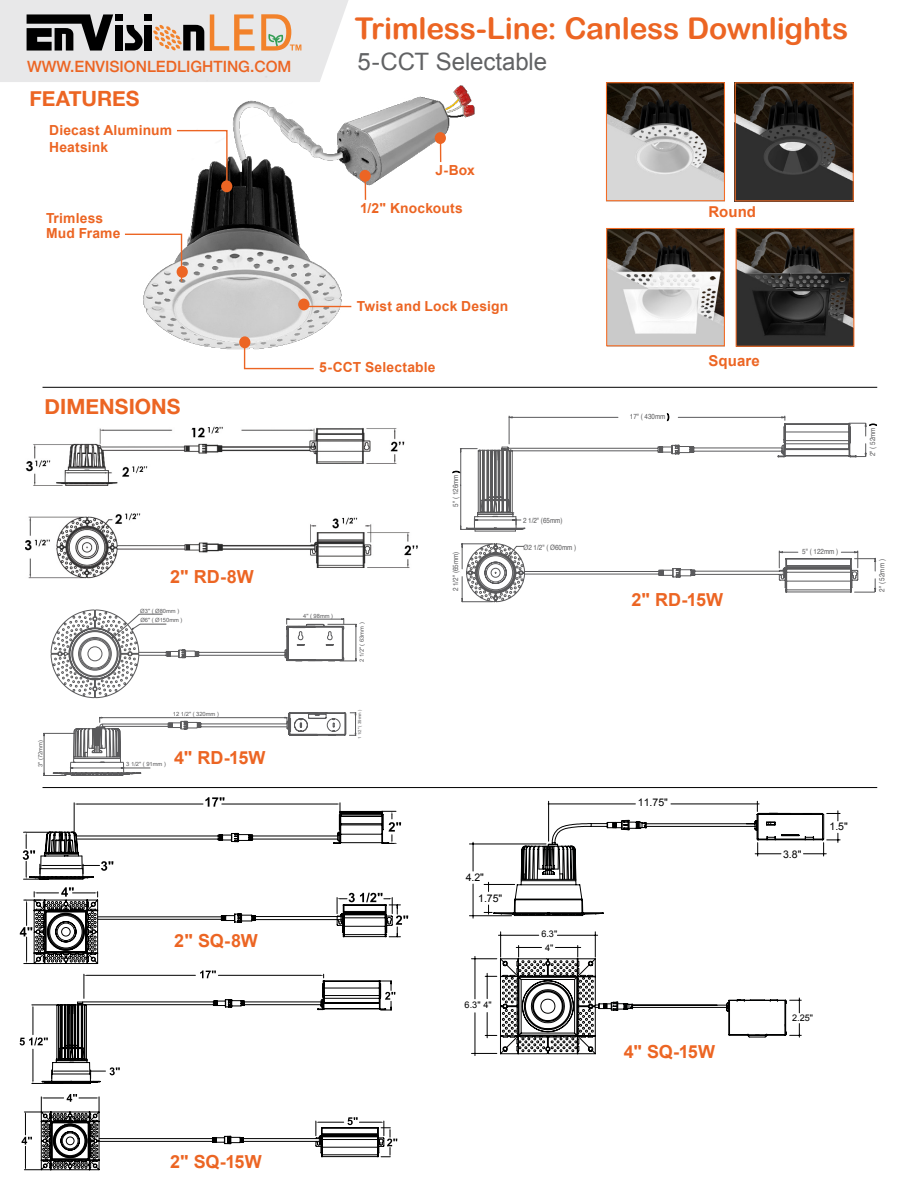
<style>
.page{position:relative;width:918px;height:1188px;background:#fff}
.page>*{position:absolute;margin:0;border:0;box-sizing:border-box;transform-origin:0 0}
.t1{font:30px "Arial Rounded MT Bold";letter-spacing:-.01em;color:#ec6523}
.t2{font:24px "Arial";letter-spacing:-.005em;color:#616264}
.t3{font:700 21px "Helvetica Neue";color:#ec6523}
.t4{font:700 18px "Arial";letter-spacing:-.005em;color:#ec6523}
.t5{font:500 15.6px "Helvetica Neue";color:#ec6523}
.t6{font:700 15px "Arial";letter-spacing:.01em;color:#ec6523}
.t7{font:700 13.8px/16.6px "Arial";letter-spacing:.01em;color:#ec6523}
.t8{font:700 13.5px "Century Gothic Pro";color:#000}
.t9{font:10.5px/21.6px "Arial";color:#000}
.t10{font:9.15px/13.5px "Arial";color:#000;text-align:center}
.t11{font:7.35px "Helvetica";color:#5a5a5c;scale:.85 1}
.t12{font:5.85px/9.3px "Arial Unicode MS";color:#5a5a5c}
.t13{font:4.2px "Arial Unicode MS";color:#5a5a5c}
</style>
<div class="page">
<svg style="left:0;top:0;width:348px;height:82px;background:#c6bfbb"></svg>
<img style="left:114px;top:55px;width:361px;height:295px">
<div style="left:221px;top:180px;width:11px;height:12px;background:#ec6524;border-radius:50%"></div>
<div style="left:298px;top:299px;width:11px;height:11px;background:#ec6524;border-radius:50%"></div>
<svg style="left:239px;top:336px;width:11px;height:12px"></svg>
<svg style="left:176px;top:129px;width:52px;height:59px"></svg>
<hr style="left:304px;top:306px;width:47px;height:1px;background:#ec6523">
<div style="left:177px;top:266px;width:11px;height:12px;background:#ec6524;border-radius:50%"></div>
<div style="left:435px;top:132px;width:11px;height:12px;background:#ec6524;border-radius:50%"></div>
<div style="left:360px;top:170px;width:11px;height:12px;background:#ec6524;border-radius:50%"></div>
<svg style="left:124px;top:233px;width:59px;height:50px"></svg>
<svg style="left:243px;top:338px;width:72px;height:32px"></svg>
<svg style="left:440px;top:144px;width:1px;height:18px"></svg>
<svg style="left:365px;top:182px;width:1px;height:18px"></svg>
<hr style="left:43px;top:387px;width:834px;height:1px;background:#000">
<hr style="left:43px;top:787px;width:834px;height:1px;background:#000">
<img style="left:608px;top:84px;width:115px;height:115px">
<div style="left:606px;top:82px;width:119px;height:119px;border:1px solid #f36c25"></div>
<img style="left:737px;top:84px;width:115px;height:115px">
<div style="left:735px;top:82px;width:119px;height:119px;border:1px solid #f36c25"></div>
<img style="left:738px;top:230px;width:114px;height:115px">
<div style="left:736px;top:228px;width:118px;height:119px;border:1px solid #f36c25"></div>
<img style="left:608px;top:230px;width:115px;height:114px">
<div style="left:606px;top:228px;width:119px;height:118px;border:1px solid #f36c25"></div>
<img style="left:33px;top:426px;width:372px;height:60px">
<img style="left:28px;top:513px;width:390px;height:66px">
<div style="left:26px;top:461px;width:8px;height:15px;background:#fff"></div>
<div style="left:24px;top:540px;width:9px;height:15px;background:#fff"></div>
<svg style="left:460px;top:417px;width:406px;height:115px"></svg>
<svg style="left:461px;top:543px;width:415px;height:60px"></svg>
<svg style="left:43px;top:609px;width:314px;height:167px"></svg>
<svg style="left:23px;top:797px;width:378px;height:83px"></svg>
<svg style="left:20px;top:887px;width:388px;height:77px"></svg>
<svg style="left:20px;top:970px;width:375px;height:114px"></svg>
<hr style="left:243px;top:1141px;width:77px;height:1px;background:#000">
<hr style="left:243px;top:1138px;width:77px;height:1px;background:#000">
<svg style="left:22px;top:1094px;width:222px;height:76px"></svg>
<svg style="left:315px;top:1117px;width:82px;height:41px"></svg>
<hr style="left:475px;top:1013px;width:1px;height:43px;background:#000">
<svg style="left:472px;top:932px;width:329px;height:122px"></svg>
<hr style="left:469px;top:844px;width:77px;height:1px;background:#000">
<hr style="left:469px;top:915px;width:43px;height:1px;background:#000">
<svg style="left:473px;top:842px;width:1px;height:29px"></svg>
<hr style="left:473px;top:884px;width:1px;height:34px;background:#000">
<svg style="left:484px;top:801px;width:356px;height:115px"></svg>
<p class="t5" style="left:27px;top:54px;width:266px">WWW.ENVISIONLEDLIGHTING.COM</p>
<h3 class="t3" style="left:30px;top:82px;width:112px">FEATURES</h3>
<p class="t7" style="left:49px;top:123px;width:125px">Diecast Aluminum<br>Heatsink</p>
<p class="t7" style="left:46px;top:211px;width:76px;line-height:15.3px">Trimless<br>Mud Frame</p>
<h1 class="t1" style="left:355px;top:11px;width:495px">Trimless-Line: Canless Downlights</h1>
<h2 class="t2" style="left:357px;top:46px;width:191px">5-CCT Selectable</h2>
<p class="t7" style="left:436px;top:163px;width:41px">-J Box</p>
<p class="t7" style="left:360px;top:200px;width:104px">1/2" Knockouts</p>
<p class="t6" style="left:708px;top:202px;width:49px">Round</p>
<h3 class="t3" style="left:45px;top:390px;width:137px">DIMENSIONS</h3>
<p class="t8" style="left:26px;top:457px;width:9px">3</p>
<p class="t8" style="left:24px;top:536px;width:9px">3</p>
<h3 class="t4" style="left:170px;top:565px;width:85px">2" RD-8W</h3>
<p class="t12" style="left:140px;top:606px;width:44px">Ø Ø("3 80mm (<br>Ø Ø("6 150mm (</p>
<p class="t7" style="left:357px;top:299px;width:153px">Twist and Lock Design</p>
<p class="t7" style="left:319px;top:360px;width:118px">5-CCT Selectable</p>
<p class="t12" style="left:303px;top:611px;width:32px">("4 98mm (</p>
<p class="t12" style="left:357px;top:662px;width:41px;rotate:-90deg">2 1/2 (" 63mm (</p>
<p class="t11" style="left:450px;top:507px;width:44px;rotate:-90deg">5" ( 126mm (</p>
<p class="t11" style="left:450px;top:592px;width:52px;rotate:-90deg">3 1/2" ( 90mm((</p>
<p class="t11" style="left:450px;top:591px;width:33px;rotate:-90deg">2 1/2" (65</p>
<p class="t11" style="left:523px;top:515px;width:48px">2 1/2" (65mm(</p>
<p class="t11" style="left:524px;top:541px;width:64px">Ø2 1/2" ( Ø60mm (</p>
<p class="t12" style="left:36px;top:767px;width:28px;rotate:-90deg">("3 72mm(</p>
<p class="t12" style="left:173px;top:709px;width:48px">12 1/2 (" 320mm (</p>
<p class="t13" style="left:356px;top:739px;width:30px;rotate:-90deg">1 1/2 (" 39mm (</p>
<p class="t12" style="left:126px;top:759px;width:41px">3 1/2 (" 91mm (</p>
<h3 class="t4" style="left:174px;top:746px;width:93px">4" RD-15W</h3>
<h3 class="t4" style="left:174px;top:929px;width:85px">2" SQ-8W</h3>
<p class="t9" style="left:478px;top:867px;width:26px;text-indent:-13px">4.2"<br>1.75"</p>
<p class="t10" style="left:465px;top:998px;width:29px">6.3" "4</p>
<p class="t10" style="left:541px;top:927px;width:17px">6.3" "4</p>
<p class="t11" style="left:630px;top:411px;width:48px">17" ( 430mm (</p>
<p class="t6" style="left:708px;top:351px;width:53px">Square</p>
<h3 class="t4" style="left:631px;top:588px;width:93px">2" RD-15W</h3>
<p class="t11" style="left:867px;top:456px;width:40px;rotate:-90deg">2" ( 52mm (</p>
<p class="t11" style="left:802px;top:546px;width:44px">5" ( 122mm (</p>
<p class="t11" style="left:876px;top:592px;width:40px;rotate:-90deg">2" ( 52mm (</p>
<p class="t9" style="left:638px;top:792px;width:32px">11.75"</p>
<h3 class="t4" style="left:624px;top:1040px;width:93px">4" SQ-15W</h3>
<p class="t9" style="left:783px;top:843px;width:20px">3.8"</p>
<p class="t9" style="left:830px;top:816px;width:20px">1.5"</p>
<p class="t10" style="left:792px;top:1011px;width:23px">2.25"</p>
<h3 class="t4" style="left:170px;top:1149px;width:93px">2" SQ-15W</h3>
</div>
